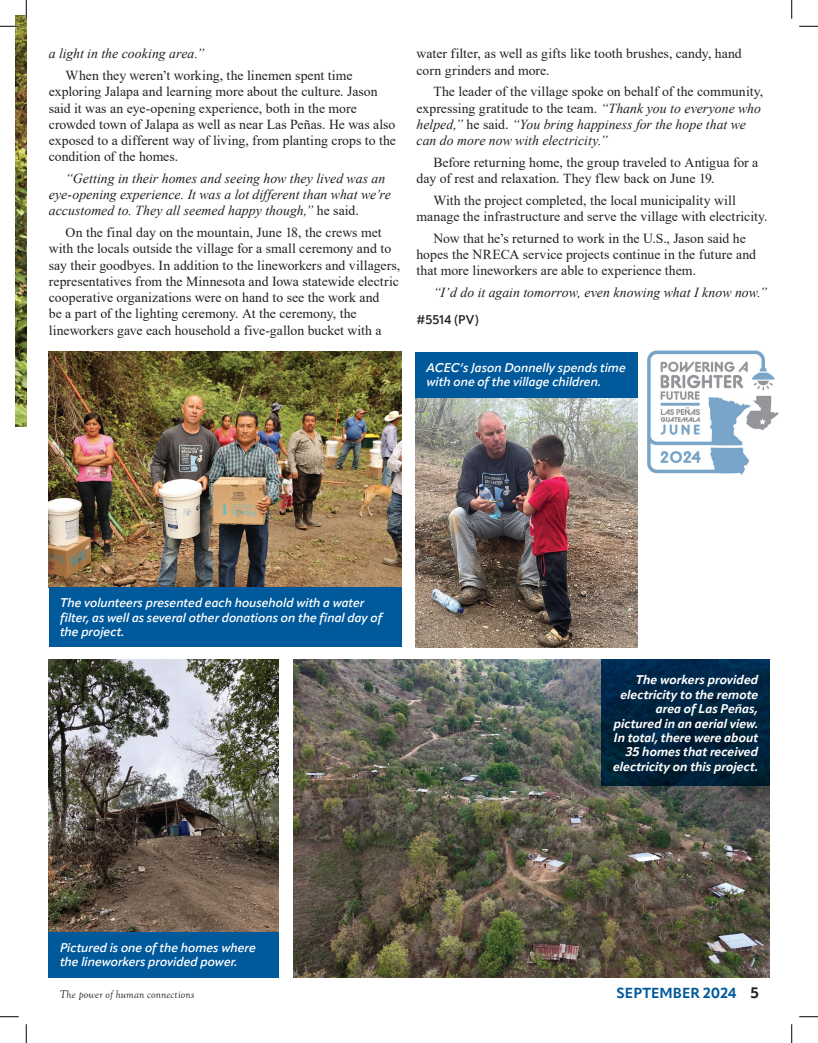
<style>
.page{position:relative;width:818px;height:1043px;background:#fff}
.page>*{position:absolute;margin:0;border:0;box-sizing:border-box;transform-origin:0 0}
.t1{font:700 14.38px "Apparat";letter-spacing:.005em;color:#00599b}
.t2{font:13.75px/16.2px "Times New Roman";color:#231f20}
.t3{font:italic 13.75px/16.2px "Times New Roman";letter-spacing:.005em;color:#231f20}
.t4{font:italic 600 12.5px/14.4px "Apparat";letter-spacing:-.01em;color:#fff}
.t5{font:italic 700 12.5px/14.4px "Apparat";letter-spacing:-.005em;color:#fff;text-align:right}
.t6{font:600 12.5px "Apparat";letter-spacing:.01em;color:#231f20}
.t7{font:italic 11.25px "Goudy Old Style T";letter-spacing:.01em;color:#231f20}
.s1{font-style:normal}
.s2{font-size:15px;color:#231f20}
</style>
<div class="page">
<img style="left:49px;top:659px;width:230px;height:273px">
<img style="left:15px;top:15px;width:11px;height:411px">
<img style="left:415px;top:397px;width:222px;height:250px">
<img style="left:294px;top:659px;width:475px;height:318px">
<div style="left:49px;top:932px;width:230px;height:45px;background:#00599b"></div>
<img style="left:49px;top:352px;width:352px;height:235px">
<div style="left:49px;top:587px;width:352px;height:60px;background:#00599b"></div>
<svg style="left:600px;top:659px;width:169px;height:127px;fill:#00243f"></svg>
<img style="left:647px;top:350px;width:132px;height:125px">
<div style="left:415px;top:352px;width:222px;height:45px;background:#00599b"></div>
<svg style="left:0;top:25px;width:19px;height:2px"></svg>
<svg style="left:799px;top:25px;width:19px;height:2px"></svg>
<svg style="left:0;top:1016px;width:19px;height:1px"></svg>
<svg style="left:799px;top:1016px;width:19px;height:1px"></svg>
<svg style="left:25px;top:0;width:2px;height:19px"></svg>
<svg style="left:25px;top:1024px;width:2px;height:18px"></svg>
<svg style="left:791px;top:0;width:1px;height:19px"></svg>
<svg style="left:791px;top:1024px;width:1px;height:18px"></svg>
<p class="t3" style="left:49px;top:45px;width:157px">a light in the cooking area.”</p>
<p class="t2" style="left:49px;top:67px;width:349px;text-indent:17px">When they weren’t working, the linemen spent time exploring Jalapa and learning more about the culture. Jason said it was an eye-opening experience, both in the more crowded town of Jalapa as well as near Las Peñas. He was also exposed to a different way of living, from planting crops to the condition of the homes.</p>
<p class="t3" style="left:49px;top:170px;width:343px;text-indent:17px">“Getting in their homes and seeing how they lived was an eye-opening experience. It was a lot different than what we’re accustomed to. They all seemed happy though,” <span class="s1">he said.</span></p>
<p class="t2" style="left:49px;top:224px;width:353px;text-indent:17px">On the final day on the mountain, June 18, the crews met with the locals outside the village for a small ceremony and to say their goodbyes. In addition to the lineworkers and villagers, representatives from the Minnesota and Iowa statewide electric cooperative organizations were on hand to see the work and<br>be a part of the lighting ceremony. At the ceremony, the lineworkers gave each household a five-gallon bucket with a</p>
<p class="t2" style="left:416px;top:45px;width:327px">water filter, as well as gifts like tooth brushes, candy, hand corn grinders and more.</p>
<p class="t3" style="left:416px;top:83px;width:348px;text-indent:17px"><span class="s1">The leader of the village spoke on behalf of the community, expressing gratitude to the team.</span> “Thank you to everyone who helped,” <span class="s1">he said.</span> “You bring happiness for the hope that we can do more now with electricity.”</p>
<p class="t2" style="left:416px;top:153px;width:343px;text-indent:17px">Before returning home, the group traveled to Antigua for a day of rest and relaxation. They flew back on June 19.</p>
<p class="t2" style="left:416px;top:191px;width:352px;text-indent:17px">With the project completed, the local municipality will manage the infrastructure and serve the village with electricity.</p>
<p class="t2" style="left:416px;top:229px;width:341px;text-indent:17px">Now that he’s returned to work in the U.S., Jason said he hopes the NRECA service projects continue in the future and that more lineworkers are able to experience them.</p>
<p class="t3" style="left:433px;top:284px;width:335px">“I’d do it again tomorrow, even knowing what I know now.”</p>
<p class="t6" style="left:416px;top:312px;width:64px">#5514 (PV)</p>
<p class="t4" style="left:426px;top:360px;width:201px">ACEC’s Jason Donnelly spends time with one of the village children.</p>
<p class="t4" style="left:60px;top:596px;width:324px">The volunteers presented each household with a water filter, as well as several other donations on the final day of the project.</p>
<p class="t4" style="left:60px;top:940px;width:197px">Pictured is one of the homes where the lineworkers provided power.</p>
<p class="t5" style="left:613px;top:673px;width:147px">The workers provided electricity to the remote area of Las Peñas, pictured in an aerial view.<br>In total, there were about<br>35 homes that received electricity on this project.</p>
<p class="t7" style="left:60px;top:988px;width:136px">The power of human connections</p>
<p class="t1" style="left:616px;top:984px;width:144px">SEPTEMBER 2024 <span class="s2">5</span></p>
</div>
